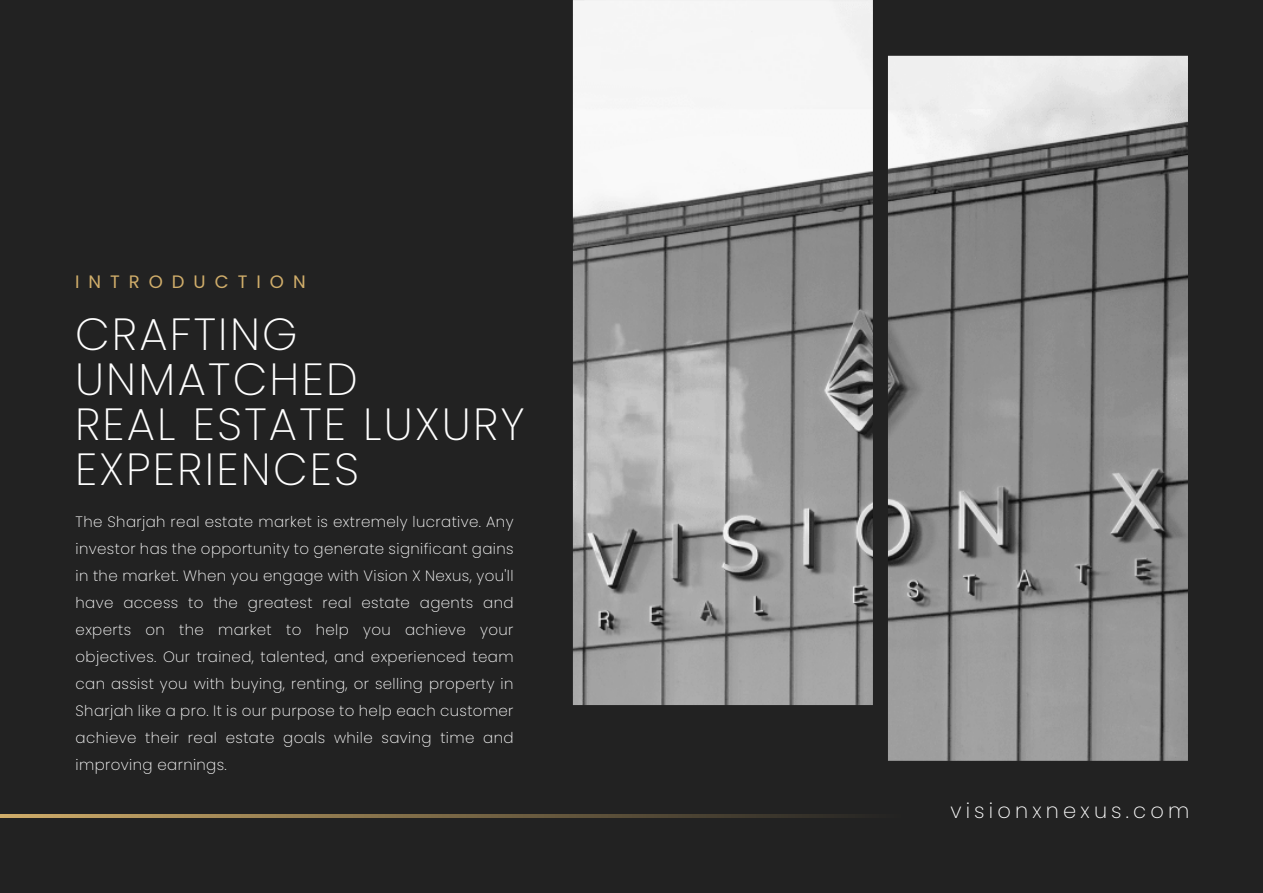
<style>
.page{position:relative;width:1263px;height:893px;background:#222}
.page>*{position:absolute;margin:0;border:0;box-sizing:border-box;transform-origin:0 0}
.t1{font:200 45px/45px "Poppins";letter-spacing:.05em;color:#fff}
.t2{font:200 21px "Poppins";letter-spacing:.2em;color:#fff}
.t3{font:18px "Poppins";letter-spacing:.5em;color:#d0ad6a}
.t4{font:200 15px/27px "Poppins";letter-spacing:.025em;color:#fff;text-align:justify}
</style>
<div class="page">
<svg style="left:0;top:815px;width:848px;height:3px;background:#7e6b47"></svg>
<img style="left:573px;top:0;width:615px;height:761px">
<p class="t3" style="left:75px;top:271px;width:232px">INTRODUCTION</p>
<h1 class="t1" style="left:75px;top:312px;width:451px">CRAFTING<br>UNMATCHED<br>REAL ESTATE LUXURY<br>EXPERIENCES</h1>
<p class="t4" style="left:76px;top:509px;width:439px">The Sharjah real estate market is extremely lucrative. Any investor has the opportunity to generate significant gains in the market. When you engage with Vision X Nexus, you'll have access to the greatest real estate agents and experts on the market to help you achieve your objectives. Our trained, talented, and experienced team can assist you with buying, renting, or selling property in Sharjah like a pro. It is our purpose to help each customer achieve their real estate goals while saving time and improving earnings.</p>
<h2 class="t2" style="left:950px;top:798px;width:241px">visionxnexus.com</h2>
</div>
